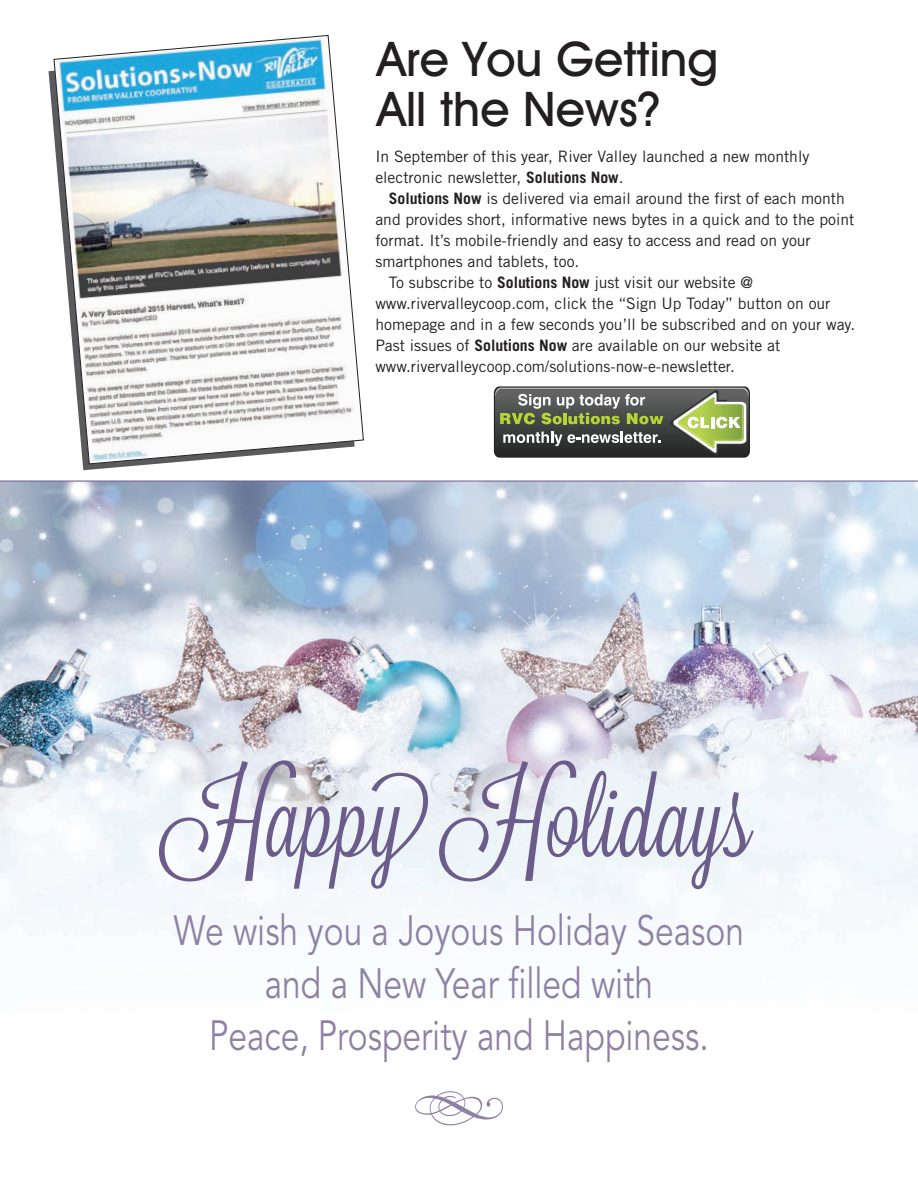
<style>
.page{position:relative;width:918px;height:1188px;background:#fff}
.page>*{position:absolute;margin:0;border:0;box-sizing:border-box;transform-origin:0 0}
.t1{font:108px "Lavanderia";color:#6c5c8c}
.t2{font:90px "Type Embellishments One Plain";color:#8f81a5;scale:.8 1}
.t3{font:500 48px/49.5px "Avant Garde IT Cby BT";color:#231f20}
.t4{font:42px/52.7px "Avenir";color:#8f81a5;text-align:center;scale:.8 1}
.t5{font:15.75px/21px "Trade Gothic";color:#231f20}
.s1{font-weight:700}
</style>
<div class="page">
<img style="left:0;top:482px;width:918px;height:441px">
<hr style="left:0;top:481px;width:918px;height:1px;background:#6c5c8c">
<svg style="left:54px;top:35px;width:310px;height:429px"></svg>
<svg style="left:494px;top:386px;width:256px;height:72px;background:#6b705c"></svg>
<h3 class="t3" style="left:377px;top:35px;width:343px">Are You Getting<br>All the News?</h3>
<p class="t5" style="left:375px;top:147px;width:436px">In September of this year, River Valley launched a new monthly electronic newsletter, <span class="s1">Solutions Now</span>.</p>
<p class="t5" style="left:389px;top:189px;width:458px"><span class="s1">Solutions Now</span> is delivered via email around the first of each month</p>
<p class="t5" style="left:375px;top:210px;width:481px">and provides short, informative news bytes in a quick and to the point</p>
<p class="t5" style="left:375px;top:231px;width:437px">format. It’s mobile-friendly and easy to access and read on your</p>
<p class="t5" style="left:375px;top:252px;width:205px">smartphones and tablets, too.</p>
<p class="t5" style="left:389px;top:273px;width:366px">To subscribe to <span class="s1">Solutions Now</span> just visit our website @</p>
<p class="t5" style="left:375px;top:294px;width:457px">www.rivervalleycoop.com, click the “Sign Up Today” button on our</p>
<p class="t5" style="left:375px;top:315px;width:481px">homepage and in a few seconds you’ll be subscribed and on your way.</p>
<p class="t5" style="left:375px;top:336px;width:406px">Past issues of <span class="s1">Solutions Now</span> are available on our website at</p>
<p class="t5" style="left:375px;top:357px;width:361px">www.rivervalleycoop.com/solutions-now-e-newsletter.</p>
<h1 class="t1" style="left:166px;top:759px;width:587px">Happy Holidays</h1>
<h3 class="t4" style="left:174px;top:908px;width:714px">We wish you a Joyous Holiday Season and a New Year filled with<br>Peace, Prosperity and Happiness.</h3>
<h2 class="t2" style="left:412px;top:1074px;width:120px">d</h2>
</div>
